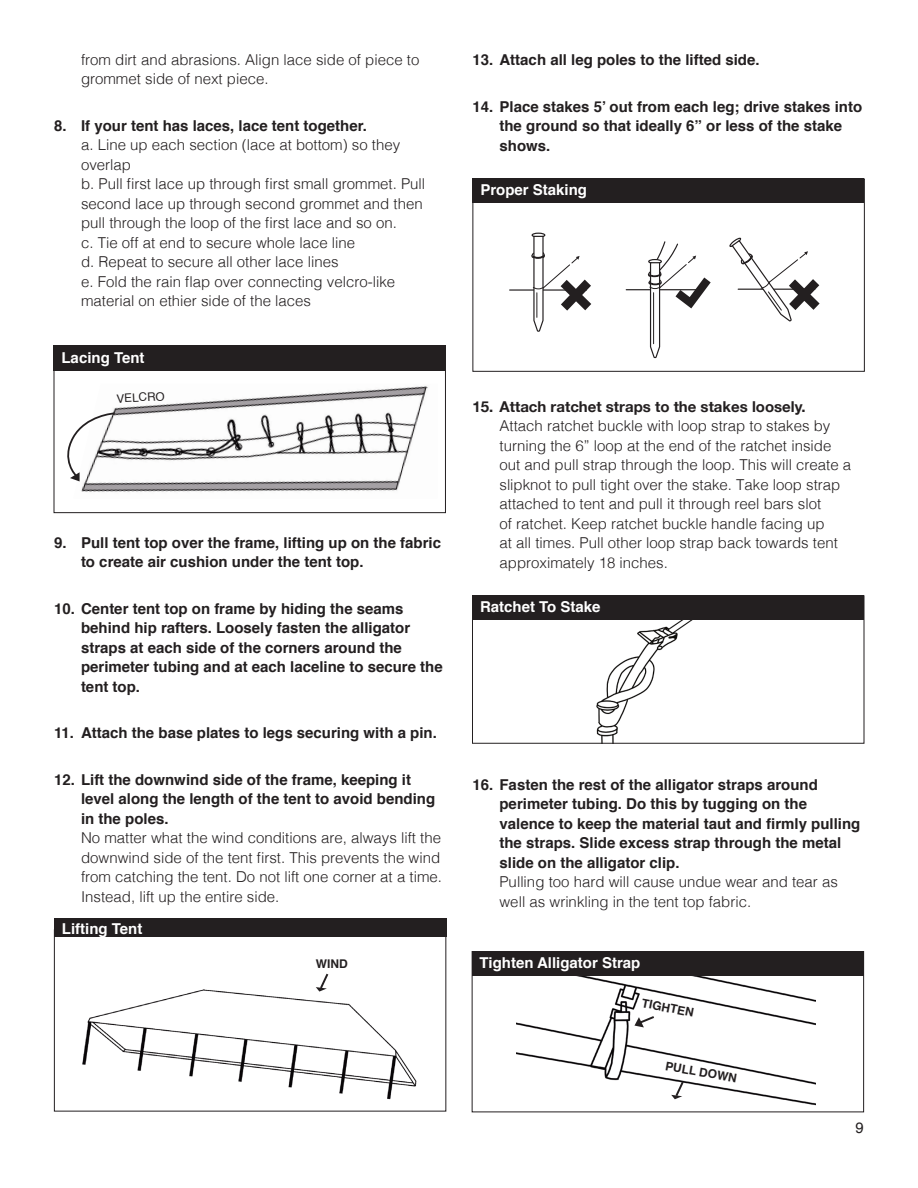
<style>
.page{position:relative;width:918px;height:1188px;background:#fff}
.page>*{position:absolute;margin:0;border:0;box-sizing:border-box;transform-origin:0 0}
.t1{font:300 15px/19.5px "Helvetica";color:#231f20}
.t2{font:700 15px/19.5px "Helvetica";color:#231f20}
.t3{font:700 15px "Helvetica";color:#fff}
.t4{font:700 15px "Helvetica Neue";color:#231f20}
.t5{font:15px "Helvetica";color:#231f20}
.t6{font:700 12px "Helvetica";color:#231f20}
.t7{font:11.7px "Helvetica";color:#231f20}
</style>
<div class="page">
<div style="left:54px;top:918px;width:392px;height:19px;background:#231f20"></div>
<img style="left:82px;top:989px;width:335px;height:111px">
<svg style="left:316px;top:973px;width:14px;height:19px"></svg>
<div style="left:54px;top:361px;width:392px;height:152px;border:1px solid #231f20"></div>
<div style="left:54px;top:346px;width:392px;height:25px;background:#231f20"></div>
<img style="left:78px;top:386px;width:350px;height:106px">
<svg style="left:67px;top:412px;width:49px;height:69px"></svg>
<hr style="left:626px;top:289px;width:77px;height:1px;background:#231f20">
<hr style="left:510px;top:289px;width:76px;height:2px;background:#231f20">
<hr style="left:532px;top:233px;width:13px;height:4px;background:#2e2a2b;border-radius:50%">
<div style="left:532px;top:233px;width:13px;height:5px;border:1px solid #231f20;border-radius:50%"></div>
<svg style="left:648px;top:241px;width:63px;height:118px"></svg>
<svg style="left:531px;top:235px;width:60px;height:97px"></svg>
<svg style="left:729px;top:237px;width:91px;height:85px"></svg>
<div style="left:472px;top:179px;width:392px;height:24px;background:#231f20"></div>
<img style="left:596px;top:620px;width:97px;height:122px">
<div style="left:472px;top:595px;width:392px;height:149px;border:1px solid #231f20"></div>
<div style="left:472px;top:595px;width:392px;height:25px;background:#231f20"></div>
<img style="left:517px;top:975px;width:299px;height:131px">
<div style="left:472px;top:951px;width:392px;height:24px;background:#231f20"></div>
<svg style="left:671px;top:1079px;width:15px;height:20px"></svg>
<svg style="left:634px;top:1014px;width:22px;height:13px"></svg>
<p class="t1" style="left:81px;top:49px;width:340px">from dirt and abrasions. Align lace side of piece to grommet side of next piece.</p>
<p class="t2" style="left:54px;top:116px;width:314px">8. If your tent has laces, lace tent together.</p>
<p class="t1" style="left:81px;top:134px;width:346px">a. Line up each section (lace at bottom) so they overlap<br>b. Pull first lace up through first small grommet. Pull second lace up through second grommet and then pull through the loop of the first lace and so on.<br>c. Tie off at end to secure whole lace line<br>d. Repeat to secure all other lace lines<br>e. Fold the rain flap over connecting velcro-like material on ethier side of the laces</p>
<p class="t3" style="left:62px;top:345px;width:85px">Lacing Tent</p>
<p class="t7" style="left:116px;top:389px;width:50px;rotate:-3deg">VELCRO</p>
<p class="t2" style="left:81px;top:533px;width:362px;text-indent:-27px">9. Pull tent top over the frame, lifting up on the fabric to create air cushion under the tent top.</p>
<p class="t2" style="left:81px;top:599px;width:363px;text-indent:-27px">10. Center tent top on frame by hiding the seams behind hip rafters. Loosely fasten the alligator straps at each side of the corners around the perimeter tubing and at each laceline to secure the tent top.</p>
<p class="t2" style="left:54px;top:723px;width:384px">11. Attach the base plates to legs securing with a pin.</p>
<p class="t2" style="left:81px;top:770px;width:356px;text-indent:-27px">12. Lift the downwind side of the frame, keeping it level along the length of the tent to avoid bending in the poles.</p>
<p class="t1" style="left:81px;top:827px;width:363px;text-align:justify">No matter what the wind conditions are, always lift the downwind side of the tent first. This prevents the wind from catching the tent. Do not lift one corner at a time.<br>Instead, lift up the entire side.</p>
<p class="t3" style="left:62px;top:916px;width:82px">Lifting Tent</p>
<p class="t6" style="left:316px;top:954px;width:33px">WIND</p>
<p class="t2" style="left:472px;top:50px;width:289px">13. Attach all leg poles to the lifted side.</p>
<p class="t2" style="left:500px;top:97px;width:364px;text-indent:-27px">14. Place stakes 5’ out from each leg; drive stakes into the ground so that ideally 6” or less of the stake shows.</p>
<p class="t3" style="left:480px;top:178px;width:108px">Proper Staking</p>
<p class="t4" style="left:472px;top:395px;width:335px">15. Attach ratchet straps to the stakes loosely.</p>
<p class="t1" style="left:500px;top:415px;width:353px">Attach ratchet buckle with loop strap to stakes by turning the 6” loop at the end of the ratchet inside out and pull strap through the loop. This will create a slipknot to pull tight over the stake. Take loop strap attached to tent and pull it through reel bars slot<br>of ratchet. Keep ratchet buckle handle facing up<br>at all times. Pull other loop strap back towards tent approximately 18 inches.</p>
<p class="t3" style="left:480px;top:595px;width:122px">Ratchet To Stake</p>
<p class="t2" style="left:500px;top:775px;width:362px;text-indent:-27px">16. Fasten the rest of the alligator straps around perimeter tubing. Do this by tugging on the valence to keep the material taut and firmly pulling the straps. Slide excess strap through the metal slide on the alligator clip.</p>
<p class="t1" style="left:500px;top:871px;width:340px">Pulling too hard will cause undue wear and tear as well as wrinkling in the tent top fabric.</p>
<p class="t3" style="left:480px;top:951px;width:162px">Tighten Alligator Strap</p>
<p class="t6" style="left:644px;top:993px;width:54px;rotate:11deg">TIGHTEN</p>
<p class="t6" style="left:667px;top:1056px;width:74px;rotate:10deg">PULL DOWN</p>
<p class="t5" style="left:855px;top:1117px;width:10px">9</p>
</div>
